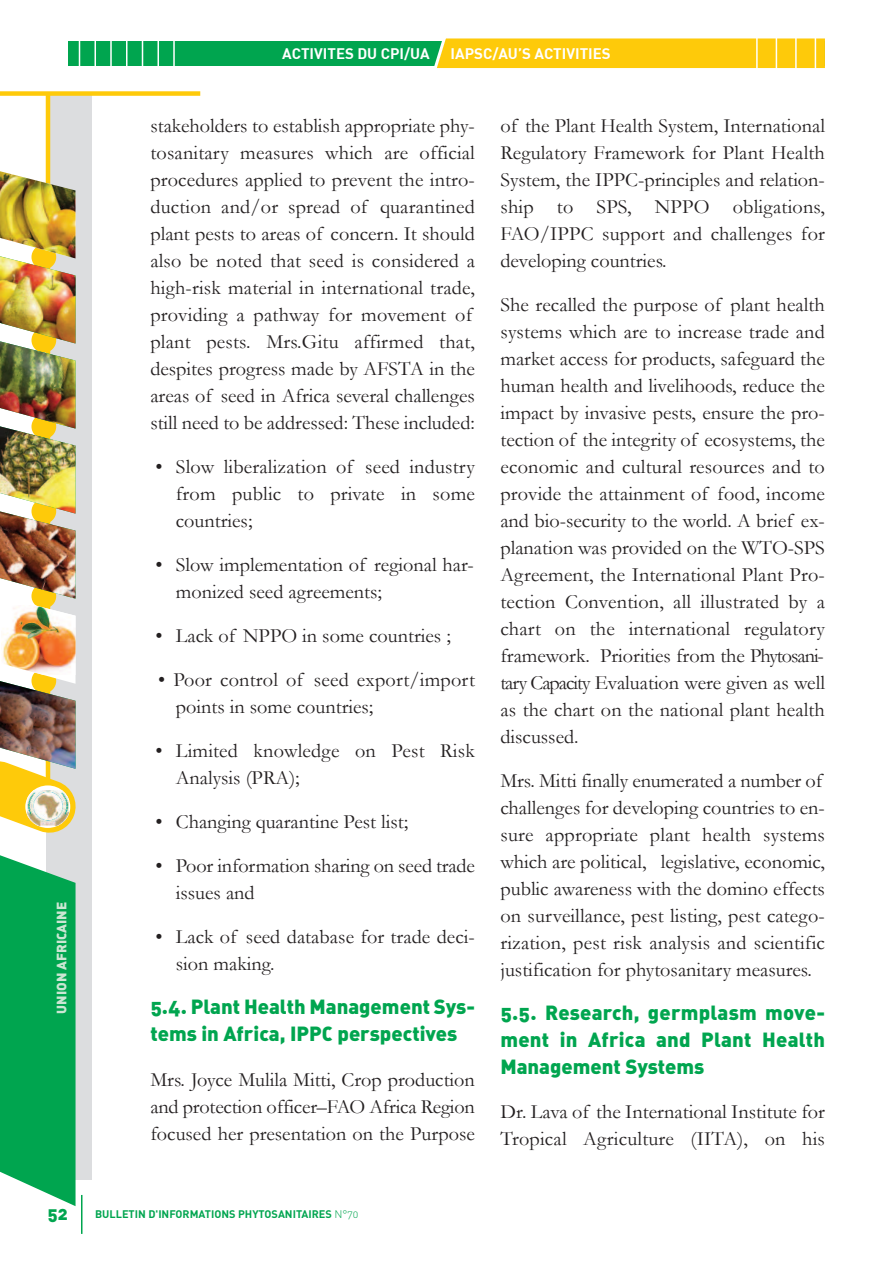
<style>
.page{position:relative;width:893px;height:1263px;background:#fff}
.page>*{position:absolute;margin:0;border:0;box-sizing:border-box;transform-origin:0 0}
.t1{font:20.25px/27px "Garamond";color:#231f20}
.t2{font:20.25px/27px "DIN Black Alternate";color:#00a54f}
.t3{font:18px "DIN Black Alternate";color:#00a54f}
.t4{font:15px "DIN Bold";color:#fff}
.t5{font:13.5px "DIN Black Alternate";color:#cbe6d3}
.t6{font:10.95px "DIN Bold Alternate";color:#00a54f}
.s1{font-family:"DIN Light Alternate"}
</style>
<div class="page">
<div style="left:46px;top:92px;width:45px;height:1087px;background:#dcdddf"></div>
<hr style="left:46px;top:92px;width:4px;height:721px;background:#feca0a">
<hr style="left:81px;top:1195px;width:1px;height:39px;background:#00a54f">
<div style="left:0;top:91px;width:200px;height:5px;background:#feca0a"></div>
<svg style="left:0;top:855px;width:76px;height:351px;background:#15ac5d"></svg>
<img style="left:0;top:169px;width:76px;height:664px">
<img style="left:0;top:171px;width:76px;height:87px">
<div style="left:68px;top:41px;width:757px;height:25px;background:#00a54f"></div>
<hr style="left:79px;top:28px;width:1px;height:44px;background:#fff">
<hr style="left:94px;top:28px;width:2px;height:44px;background:#fff">
<hr style="left:110px;top:28px;width:2px;height:44px;background:#fff">
<hr style="left:126px;top:28px;width:1px;height:44px;background:#fff">
<hr style="left:142px;top:28px;width:1px;height:44px;background:#fff">
<hr style="left:157px;top:28px;width:2px;height:44px;background:#fff">
<hr style="left:173px;top:28px;width:2px;height:44px;background:#fff">
<svg style="left:434px;top:38px;width:391px;height:30px;background:#fbcb14"></svg>
<p class="t5" style="left:54px;top:1013px;width:113px;rotate:-90deg">UNION AFRICAINE</p>
<p class="t3" style="left:47px;top:1203px;width:22px">52</p>
<p class="t4" style="left:282px;top:43px;width:149px">ACTIVITES DU CPI/UA</p>
<p class="t4" style="left:451px;top:43px;width:162px">IAPSC/AU’S ACTIVITIES</p>
<p class="t1" style="left:150px;top:113px;width:326px">stakeholders to establish appropriate phy&shy;tosanitary measures which are official procedures applied to prevent the intro&shy;duction and/or spread of quarantined plant pests to areas of concern. It should also be noted that seed is considered a high-risk material in international trade, providing a pathway for movement of plant pests. Mrs.Gitu affirmed that, despites progress made by AFSTA in the areas of seed in Africa several challenges still need to be addressed: These included:</p>
<p class="t1" style="left:176px;top:454px;width:301px;text-align:justify;text-indent:-20px">• Slow liberalization of seed industry from public to private in some countries;</p>
<p class="t1" style="left:176px;top:552px;width:299px;text-indent:-20px">• Slow implementation of regional har&shy;monized seed agreements;</p>
<p class="t1" style="left:155px;top:623px;width:297px">• Lack of NPPO in some countries ;</p>
<p class="t1" style="left:176px;top:667px;width:301px;text-indent:-18px">• Poor control of seed export/import points in some countries;</p>
<p class="t1" style="left:176px;top:738px;width:301px;text-indent:-20px">• Limited knowledge on Pest Risk<br>Analysis (PRA);</p>
<p class="t1" style="left:155px;top:809px;width:254px">• Changing quarantine Pest list;</p>
<p class="t1" style="left:176px;top:853px;width:301px;text-indent:-20px">• Poor information sharing on seed trade issues and</p>
<p class="t1" style="left:176px;top:924px;width:301px;text-indent:-20px">• Lack of seed database for trade deci&shy;sion making.</p>
<p class="t2" style="left:150px;top:994px;width:326px">5.4. Plant Health Management Sys&shy;tems in Africa, IPPC perspectives</p>
<p class="t1" style="left:150px;top:1066px;width:326px;text-align:justify">Mrs. Joyce Mulila Mitti, Crop production and protection officer–FAO Africa Region focused her presentation on the Purpose</p>
<p class="t6" style="left:95px;top:1208px;width:265px">BULLETIN D'INFORMATIONS PHYTOSANITAIRES <span class="s1">N°70</span></p>
<p class="t1" style="left:500px;top:113px;width:326px;text-align:justify">of the Plant Health System, International Regulatory Framework for Plant Health System, the IPPC-principles and relation&shy;ship to SPS, NPPO obligations, FAO/IPPC support and challenges for developing countries.</p>
<p class="t1" style="left:500px;top:292px;width:326px;text-align:justify">She recalled the purpose of plant health systems which are to increase trade and market access for products, safeguard the human health and livelihoods, reduce the impact by invasive pests, ensure the pro&shy;tection of the integrity of ecosystems, the economic and cultural resources and to provide the attainment of food, income and bio-security to the world. A brief ex&shy;planation was provided on the WTO-SPS Agreement, the International Plant Pro&shy;tection Convention, all illustrated by a chart on the international regulatory framework. Priorities from the Phytosani&shy;tary Capacity Evaluation were given as well as the chart on the national plant health discussed.</p>
<p class="t1" style="left:500px;top:768px;width:326px">Mrs. Mitti finally enumerated a number of challenges for developing countries to en&shy;sure appropriate plant health systems which are political, legislative, economic, public awareness with the domino effects on surveillance, pest listing, pest catego&shy;rization, pest risk analysis and scientific justification for phytosanitary measures.</p>
<p class="t2" style="left:500px;top:1000px;width:326px;text-align:justify">5.5. Research, germplasm move&shy;ment in Africa and Plant Health Management Systems</p>
<p class="t1" style="left:500px;top:1099px;width:326px">Dr. Lava of the International Institute for<br>Tropical Agriculture (IITA), on his</p>
</div>
